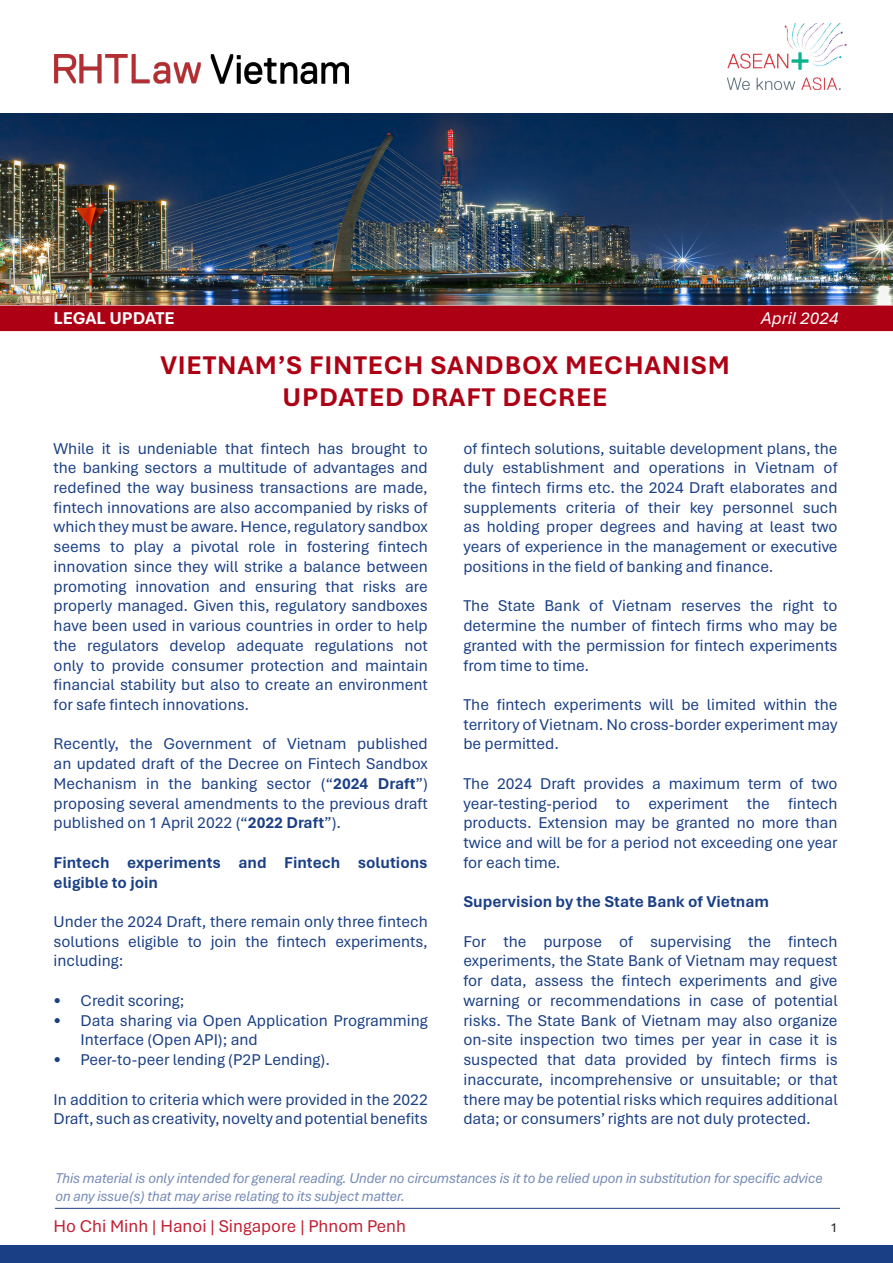
<style>
.page{position:relative;width:893px;height:1263px;background:#fff}
.page>*{position:absolute;margin:0;border:0;box-sizing:border-box;transform-origin:0 0}
.t1{font:700 26.85px "Aptos";letter-spacing:.03em;color:#ae0014}
.t2{font:18px "Aptos";color:#c11f33}
.t3{font:700 18px "Aptos";color:#fff}
.t4{font:italic 18px "Aptos";color:#fff}
.t5{font:16.5px/19.8px "Aptos";color:#1a3f85;text-align:justify}
.t6{font:700 16.5px/19.8px "Aptos";color:#1a3f85}
.t7{font:italic 15px/18px "Aptos Display";color:#1a3f85}
.t8{font:13.5px "Aptos";color:#231f20}
.s1{font-weight:700}
</style>
<div class="page">
<img style="left:727px;top:23px;width:120px;height:67px">
<hr style="left:55px;top:1208px;width:785px;height:1px;background:#1a3f85">
<img style="left:55px;top:54px;width:293px;height:29px">
<div style="left:0;top:1246px;width:893px;height:17px;background:#1a3f85"></div>
<div style="left:0;top:306px;width:893px;height:24px;background:#ae0014"></div>
<div style="left:0;top:306px;width:893px;height:25px;border:2px solid #ae0014"></div>
<img style="left:0;top:113px;width:893px;height:192px">
<p class="t3" style="left:54px;top:306px;width:123px">LEGAL UPDATE</p>
<p class="t4" style="left:761px;top:306px;width:79px">April 2024</p>
<p class="t1" style="left:160px;top:347px;width:571px">VIETNAM’S FINTECH SANDBOX MECHANISM</p>
<p class="t1" style="left:283px;top:379px;width:327px">UPDATED DRAFT DECREE</p>
<p class="t5" style="left:54px;top:437px;width:376px">While it is undeniable that fintech has brought to the banking sectors a multitude of advantages and redefined the way business transactions are made, fintech innovations are also accompanied by risks of which they must be aware. Hence, regulatory sandbox seems to play a pivotal role in fostering fintech innovation since they will strike a balance between promoting innovation and ensuring that risks are properly managed. Given this, regulatory sandboxes have been used in various countries in order to help the regulators develop adequate regulations not only to provide consumer protection and maintain financial stability but also to create an environment for safe fintech innovations.</p>
<p class="t5" style="left:54px;top:733px;width:376px">Recently, the Government of Vietnam published an updated draft of the Decree on Fintech Sandbox Mechanism in the banking sector (“<span class="s1">2024 Draft</span>”) proposing several amendments to the previous draft published on 1 April 2022 (“<span class="s1">2022 Draft</span>”).</p>
<p class="t6" style="left:54px;top:852px;width:376px">Fintech experiments and Fintech solutions eligible to join</p>
<p class="t5" style="left:54px;top:911px;width:376px">Under the 2024 Draft, there remain only three fintech solutions eligible to join the fintech experiments, including:</p>
<p class="t5" style="left:54px;top:990px;width:132px">• Credit scoring;</p>
<p class="t5" style="left:81px;top:1010px;width:349px;text-indent:-27px">• Data sharing via Open Application Programming<br>Interface (Open API); and</p>
<p class="t5" style="left:54px;top:1049px;width:278px">• Peer-to-peer lending (P2P Lending).</p>
<p class="t5" style="left:54px;top:1088px;width:376px">In addition to criteria which were provided in the 2022<br>Draft, such as creativity, novelty and potential benefits</p>
<p class="t5" style="left:463px;top:437px;width:376px">of fintech solutions, suitable development plans, the duly establishment and operations in Vietnam of the fintech firms etc. the 2024 Draft elaborates and supplements criteria of their key personnel such as holding proper degrees and having at least two years of experience in the management or executive positions in the field of banking and finance.</p>
<p class="t5" style="left:463px;top:595px;width:376px">The State Bank of Vietnam reserves the right to determine the number of fintech firms who may be granted with the permission for fintech experiments from time to time.</p>
<p class="t5" style="left:463px;top:694px;width:376px">The fintech experiments will be limited within the territory of Vietnam. No cross-border experiment may be permitted.</p>
<p class="t5" style="left:463px;top:773px;width:376px">The 2024 Draft provides a maximum term of two year-testing-period to experiment the fintech products. Extension may be granted no more than twice and will be for a period not exceeding one year for each time.</p>
<p class="t6" style="left:463px;top:891px;width:307px">Supervision by the State Bank of Vietnam</p>
<p class="t5" style="left:463px;top:931px;width:376px">For the purpose of supervising the fintech experiments, the State Bank of Vietnam may request for data, assess the fintech experiments and give warning or recommendations in case of potential risks. The State Bank of Vietnam may also organize on-site inspection two times per year in case it is suspected that data provided by fintech firms is inaccurate, incomprehensive or unsuitable; or that there may be potential risks which requires additional data; or consumers’ rights are not duly protected.</p>
<p class="t7" style="left:55px;top:1169px;width:769px">This material is only intended for general reading. Under no circumstances is it to be relied upon in substitution for specific advice on any issue(s) that may arise relating to its subject matter.</p>
<p class="t2" style="left:54px;top:1213px;width:354px">Ho Chi Minh | Hanoi | Singapore | Phnom Penh</p>
<p class="t8" style="left:830px;top:1218px;width:9px">1</p>
</div>
